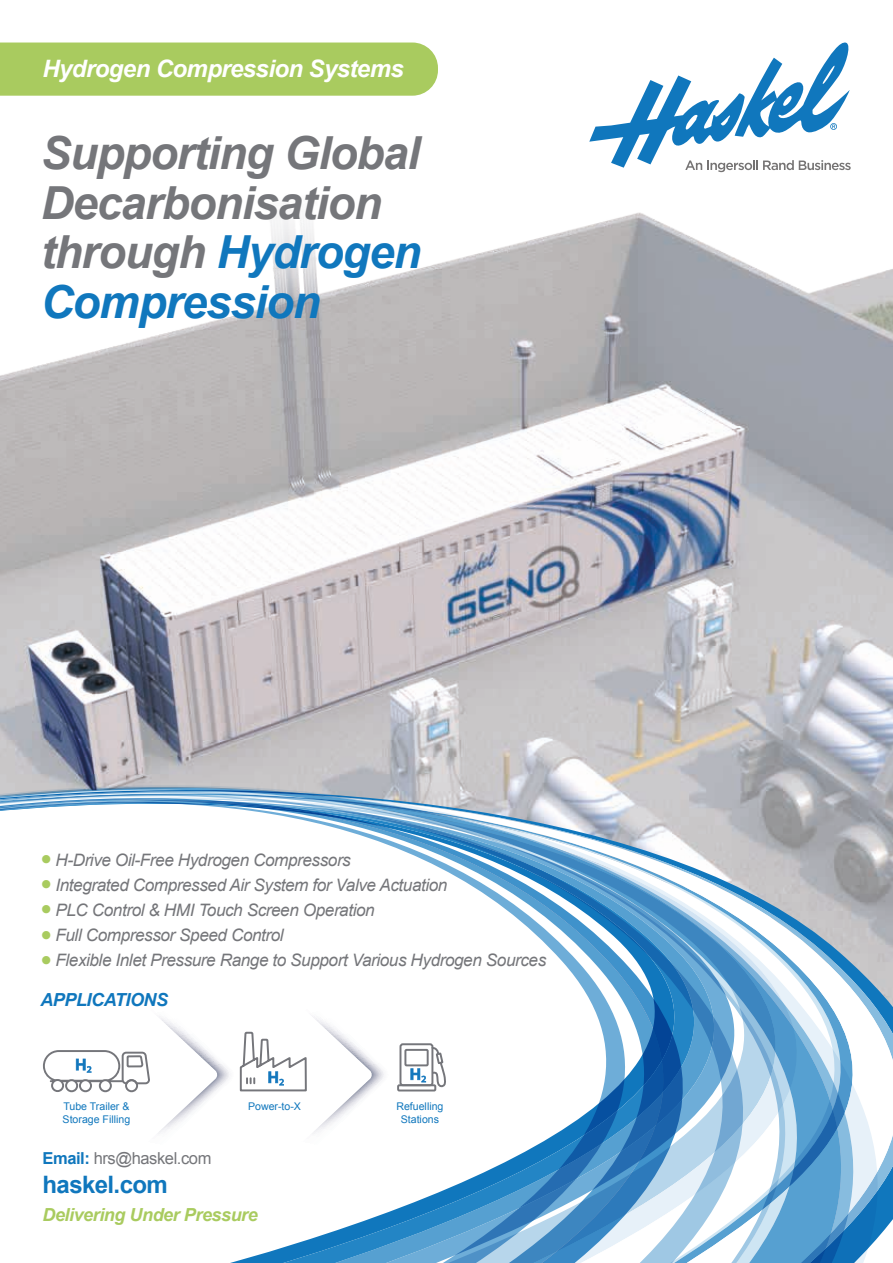
<style>
.page{position:relative;width:893px;height:1263px;background:#fff}
.page>*{position:absolute;margin:0;border:0;box-sizing:border-box;transform-origin:0 0}
.t1{font:italic 700 45.6px/49.5px "Arial";letter-spacing:-.025em;color:#75767a}
.t2{font:italic 700 24px "Arial";letter-spacing:-.025em;color:#fff}
.t3{font:700 24px "Arial";letter-spacing:-.025em;color:#1077bd}
.t4{font:italic 700 18px "Arial";letter-spacing:-.025em;color:#a9cb5f}
.t5{font:italic 700 18px "Arial";letter-spacing:-.025em;color:#1077bd}
.t6{font:italic 17.1px "Arial";letter-spacing:-.025em;color:#75767a}
.t7{font:16.5px "Arial";letter-spacing:-.025em;color:#75767a}
.t8{font:10.65px/12.8px "Arial";color:#1077bd}
.s1{color:#1077bd}
.s2{font-size:33px;color:#a9cb5f}
.s3{font-weight:700;color:#1077bd}
</style>
<div class="page">
<img style="left:0;top:172px;width:893px;height:612px">
<svg style="left:589px;top:43px;width:262px;height:129px"></svg>
<svg style="left:0;top:785px;width:878px;height:478px"></svg>
<svg style="left:0;top:788px;width:841px;height:475px"></svg>
<div style="left:0;top:43px;width:438px;height:53px;background:#a9cb5f"></div>
<svg style="left:257px;top:172px;width:79px;height:140px"></svg>
<h2 class="t2" style="left:43px;top:53px;width:363px">Hydrogen Compression Systems</h2>
<h1 class="t1" style="left:41px;top:130px;width:382px">Supporting Global<br>Decarbonisation through <span class="s1">Hydrogen<br>Compression</span></h1>
<p class="t6" style="left:40px;top:849px;width:312px"><span class="s2">•</span> H-Drive Oil-Free Hydrogen Compressors</p>
<p class="t6" style="left:40px;top:874px;width:409px"><span class="s2">•</span> Integrated Compressed Air System for Valve Actuation</p>
<p class="t6" style="left:40px;top:899px;width:336px"><span class="s2">•</span> PLC Control &amp; HMI Touch Screen Operation</p>
<p class="t6" style="left:40px;top:924px;width:245px"><span class="s2">•</span> Full Compressor Speed Control</p>
<p class="t6" style="left:40px;top:949px;width:507px"><span class="s2">•</span> Flexible Inlet Pressure Range to Support Various Hydrogen Sources</p>
<p class="t5" style="left:40px;top:988px;width:129px">APPLICATIONS</p>
<p class="t8" style="left:63px;top:1100px;width:69px">Tube Trailer &amp;<br>Storage Filling</p>
<p class="t8" style="left:248px;top:1100px;width:54px">Power-to-X</p>
<p class="t8" style="left:396px;top:1100px;width:49px;text-align:center">Refuelling<br>Stations</p>
<p class="t7" style="left:43px;top:1148px;width:170px"><span class="s3">Email:</span> hrs@haskel.com</p>
<h2 class="t3" style="left:43px;top:1169px;width:127px">haskel.com</h2>
<p class="t4" style="left:43px;top:1203px;width:217px">Delivering Under Pressure</p>
</div>
